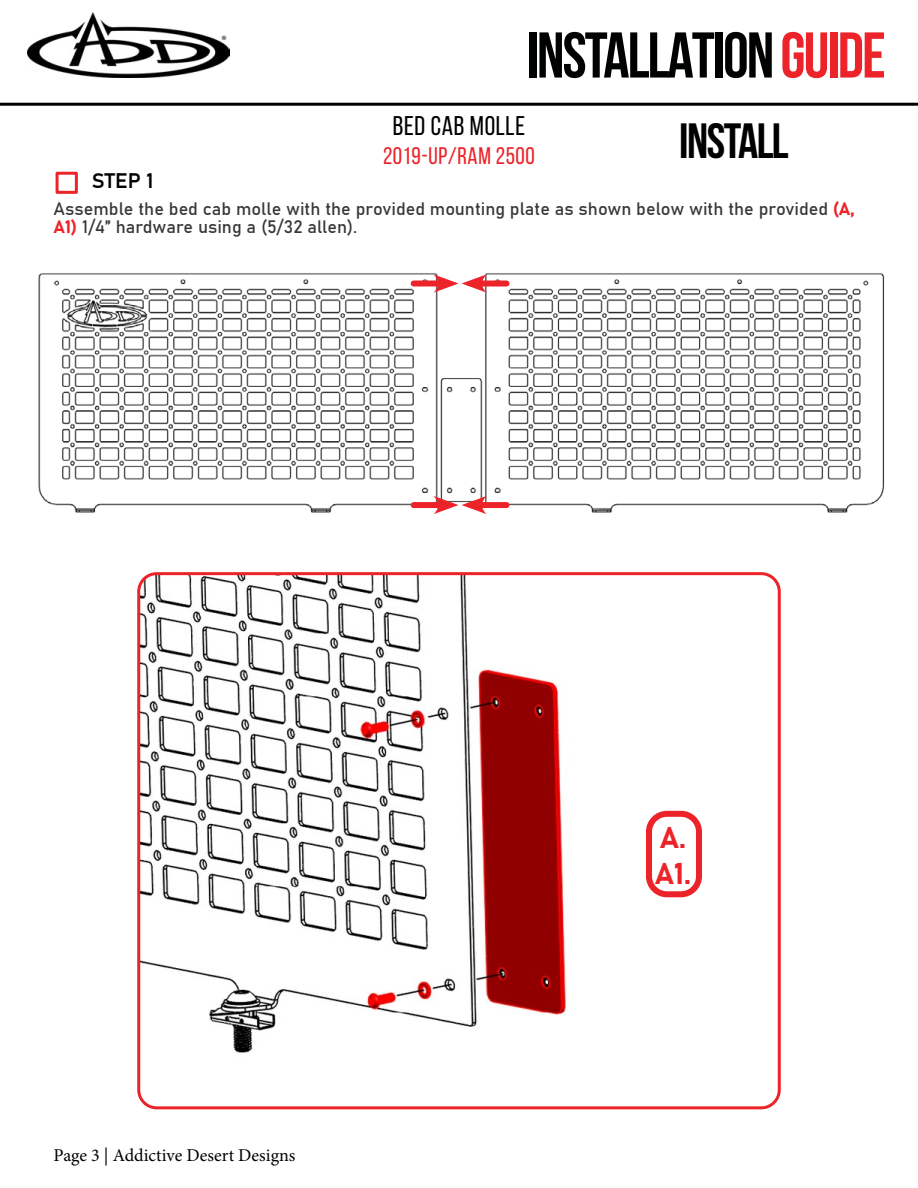
<style>
.page{position:relative;width:918px;height:1188px;background:#fff}
.page>*{position:absolute;margin:0;border:0;box-sizing:border-box;transform-origin:0 0}
.t1{font:700 64.5px "Bebas Neue";letter-spacing:-.03em;color:#000101}
.t2{font:700 49.5px "Bebas Neue";letter-spacing:-.03em;color:#000101}
.t3{font:30px/36px "Bahnschrift";color:#ec2329}
.t4{font:27px "Bebas Neue";letter-spacing:.025em;color:#000}
.t5{font:24px "Bebas Neue";letter-spacing:.025em;color:#ec2329}
.t6{font:21px "Bahnschrift";color:#000}
.t7{font:18px/18px "Bahnschrift";color:#383838}
.t8{font:18px "Minion Pro";color:#000}
.s1{color:#ec2329}
</style>
<div class="page">
<hr style="left:0;top:103px;width:918px;height:3px;background:#000">
<img style="left:27px;top:12px;width:203px;height:65px">
<div style="left:56px;top:172px;width:22px;height:22px;border:3px solid #ec2329"></div>
<img style="left:38px;top:273px;width:847px;height:240px">
<div style="left:414px;top:280px;width:30px;height:6px;background:#ec2329"></div>
<div style="left:414px;top:502px;width:30px;height:6px;background:#ec2329"></div>
<div style="left:476px;top:280px;width:31px;height:6px;background:#ec2329"></div>
<svg style="left:433px;top:274px;width:54px;height:19px"></svg>
<div style="left:476px;top:502px;width:31px;height:6px;background:#ec2329"></div>
<svg style="left:433px;top:496px;width:54px;height:18px"></svg>
<img style="left:141px;top:576px;width:554px;height:477px">
<div style="left:137px;top:572px;width:644px;height:537px;border:3px solid #ec2329;border-radius:18px"></div>
<div style="left:649px;top:814px;width:50px;height:80px;background:#fff;border-radius:18px"></div>
<div style="left:646px;top:811px;width:56px;height:86px;border:6px solid #ec2329;border-radius:18px"></div>
<h1 class="t1" style="left:527px;top:20px;width:361px">INSTALLATION<span class="s1">guide</span></h1>
<h3 class="t4" style="left:393px;top:111px;width:134px">BED CAB MOLLE</h3>
<h3 class="t5" style="left:383px;top:143px;width:153px">2019-UP/RAM 2500</h3>
<h2 class="t2" style="left:679px;top:114px;width:111px">INSTALL</h2>
<p class="t6" style="left:92px;top:165px;width:63px">STEP 1</p>
<p class="t7" style="left:54px;top:199px;width:803px">Assemble the bed cab molle with the provided mounting plate as shown below with the provided <span class="s1">(A,<br>A1)</span> 1/4” hardware using a (5/32 allen).</p>
<p class="t8" style="left:54px;top:1143px;width:243px">Page 3 | Addictive Desert Designs</p>
<h3 class="t3" style="left:655px;top:817px;width:38px">A.<br>A1.</h3>
</div>
